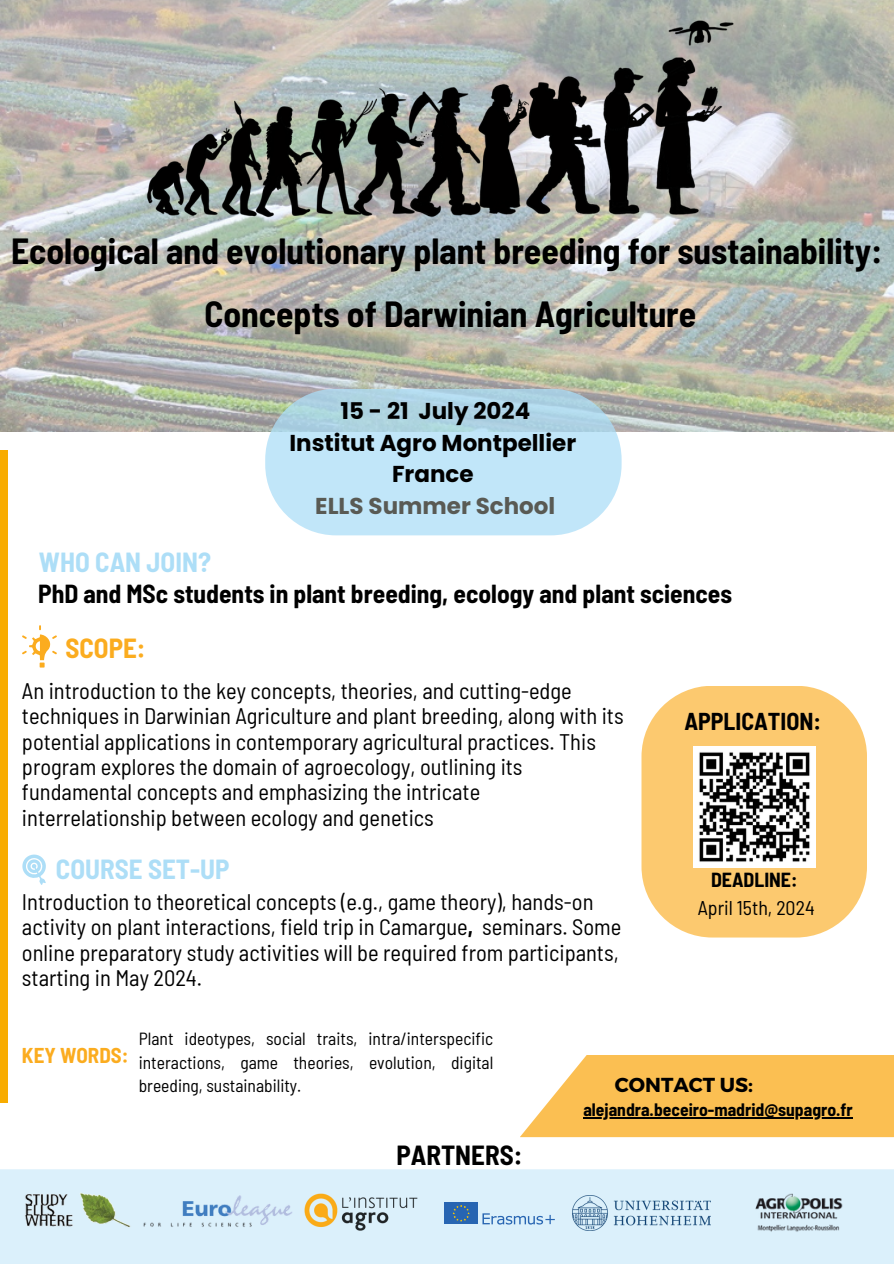
<style>
.page{position:relative;width:894px;height:1264px;background:#fff}
.page>*{position:absolute;margin:0;border:0;box-sizing:border-box;transform-origin:0 0}
.t1{font:700 semi-condensed 35.55px/63px "Barlow";color:#000;text-align:center}
.t2{font:700 semi-condensed 27px "Barlow";color:#addef7}
.t3{font:700 semi-condensed 27px "Barlow";color:#000}
.t4{font:700 semi-condensed 27px "Barlow";color:#fbac1f}
.t5{font:700 semi-condensed 25.5px "Barlow";color:#000}
.t6{font:700 semi-condensed 23.85px "Barlow";color:#000}
.t7{font:700 22.95px/31.5px "Poppins";color:#000;text-align:center}
.t8{font:semi-condensed 22.5px/25.3px "Barlow";color:#000}
.t9{font:700 semi-condensed 21px "Barlow";color:#fbac1f}
.t10{font:700 20.25px "Montserrat";color:#000}
.t11{font:semi-condensed 19.8px "Barlow";color:#000}
.t12{font:700 semi-condensed 19.8px "Barlow";color:#000}
.t13{font:semi-condensed 17.55px/23.7px "Barlow";color:#000;text-align:justify}
.t14{font:700 semi-condensed 17.55px "Barlow";color:#000}
.s1{color:#595a54}
.s2{font-weight:700}
</style>
<div class="page">
<img style="left:0;top:0;width:893px;height:431px">
<svg style="left:520px;top:1055px;width:373px;height:82px;background:#f9c360"></svg>
<div style="left:0;top:1169px;width:893px;height:94px;background:#dbf0fb"></div>
<img style="left:573px;top:1195px;width:137px;height:35px">
<div style="left:0;top:450px;width:8px;height:651px;background:#f8ac00"></div>
<div style="left:641px;top:685px;width:225px;height:252px;background:#fcc96f;border-radius:71px"></div>
<img style="left:755px;top:1193px;width:88px;height:39px">
<svg style="left:482px;top:1213px;width:72px;height:11px"></svg>
<div style="left:444px;top:1202px;width:33px;height:22px;background:#2765b2"></div>
<svg style="left:452px;top:1205px;width:17px;height:16px"></svg>
<img style="left:304px;top:1193px;width:114px;height:38px">
<img style="left:143px;top:1195px;width:150px;height:32px">
<svg style="left:22px;top:854px;width:24px;height:31px"></svg>
<svg style="left:22px;top:625px;width:35px;height:42px"></svg>
<img style="left:25px;top:1193px;width:106px;height:35px">
<svg style="left:265px;top:388px;width:356px;height:147px;background:#bbe0f2"></svg>
<img style="left:140px;top:0;width:595px;height:384px">
<hr style="left:583px;top:1117px;width:269px;height:1px;background:#000">
<img style="left:693px;top:746px;width:122px;height:121px">
<p class="t1" style="left:11px;top:218px;width:872px">Ecological and evolutionary plant breeding for sustainability:<br>Concepts of Darwinian Agriculture</p>
<h3 class="t7" style="left:289px;top:395px;width:288px">15 - 21 July 2024<br>Institut Agro Montpellier<br>France<br><span class="s1">ELLS Summer School</span></h3>
<p class="t2" style="left:39px;top:545px;width:173px">WHO CAN JOIN?</p>
<p class="t5" style="left:38px;top:577px;width:695px">PhD and MSc students in plant breeding, ecology and plant sciences</p>
<h4 class="t4" style="left:65px;top:631px;width:82px">SCOPE:</h4>
<h5 class="t8" style="left:22px;top:677px;width:603px">An introduction to the key concepts, theories, and cutting-edge techniques in Darwinian Agriculture and plant breeding, along with its potential applications in contemporary agricultural practices. This program explores the domain of agroecology, outlining its fundamental concepts and emphasizing the intricate interrelationship between ecology and genetics</h5>
<h3 class="t2" style="left:56px;top:852px;width:175px">COURSE SET-UP</h3>
<p class="t8" style="left:22px;top:888px;width:600px">Introduction to theoretical concepts (e.g., game theory), hands-on activity on plant interactions, field trip in Camargue<span class="s2">,</span> seminars. Some online preparatory study activities will be required from participants, starting in May 2024.</p>
<p class="t6" style="left:684px;top:706px;width:138px">APPLICATION:</p>
<p class="t12" style="left:710px;top:867px;width:88px">DEADLINE:</p>
<p class="t11" style="left:697px;top:895px;width:118px">April 15th, 2024</p>
<p class="t9" style="left:22px;top:1042px;width:108px">KEY WORDS:</p>
<p class="t13" style="left:139px;top:1026px;width:356px">Plant ideotypes, social traits, intra/interspecific interactions, game theories, evolution, digital breeding, sustainability.</p>
<p class="t3" style="left:396px;top:1137px;width:127px">PARTNERS:</p>
<h1 class="t10" style="left:614px;top:1071px;width:140px">CONTACT US:</h1>
<h3 class="t14" style="left:583px;top:1098px;width:271px">alejandra.beceiro-madrid@supagro.fr</h3>
</div>
